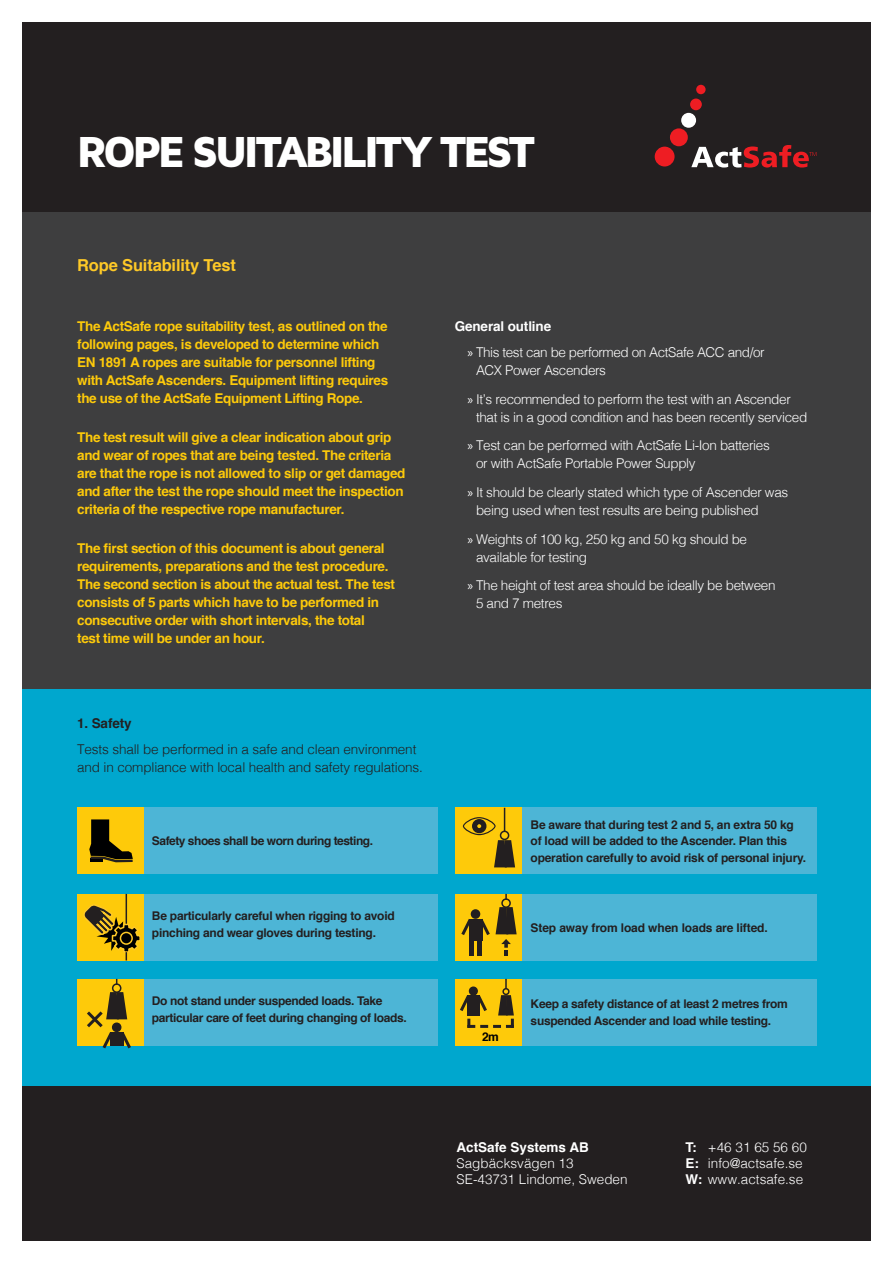
<style>
.page{position:relative;width:893px;height:1263px;background:#fff}
.page>*{position:absolute;margin:0;border:0;box-sizing:border-box;transform-origin:0 0}
.Brödtext{font:900 45px "Maven Pro";letter-spacing:-.095em;color:#fff}
.Brödtext-2{font:700 16.5px "Helvetica";letter-spacing:-.01em;color:#fec927}
.Sub_head_on_body_dar{font:700 13.5px/18px "Helvetica";letter-spacing:-.025em;color:#feca0a}
.t1{font:300 13.5px/18px "Helvetica";letter-spacing:-.025em;color:#fff}
.t2{font:300 13.5px/16.2px "Helvetica";color:#fff}
.Body_on_light_grey_w{font:300 13.5px/18px "Helvetica";letter-spacing:-.01em;color:#231f20}
.Body_on_light_grey_w-2{font:700 13.5px "Helvetica";letter-spacing:-.01em;color:#fff}
.Body_on_light_grey_w-3{font:700 13.5px "Helvetica";letter-spacing:-.01em;color:#231f20}
.BULLET_WHITE{font:700 12px/16.5px "Helvetica";letter-spacing:-.02em;color:#231f20}
.BULLET_WHITE-2{font:700 12px "Helvetica";letter-spacing:-.04em;color:#231f20}
.BULLET_WHITE-3{font:700 12px "Helvetica";color:#000001}
.s1{font-family:"Myriad Pro";font-weight:400}
.s2{font-weight:700}
</style>
<div class="page">
<div style="left:21px;top:689px;width:851px;height:533px;background:#00a7ce"></div>
<div style="left:0;top:204px;width:893px;height:485px;background:#3e3e3f"></div>
<div style="left:0;top:0;width:893px;height:211px;background:#231f20"></div>
<div style="left:143px;top:894px;width:295px;height:66px;background:#4db5d6"></div>
<div style="left:77px;top:894px;width:66px;height:66px;background:#feca0a"></div>
<hr style="left:126px;top:894px;width:1px;height:32px;background:#231f20">
<svg style="left:83px;top:903px;width:58px;height:57px"></svg>
<div style="left:120px;top:932px;width:13px;height:13px;border:2px solid #fec927;border-radius:50%"></div>
<div style="left:522px;top:894px;width:294px;height:66px;background:#4db5d6"></div>
<div style="left:456px;top:894px;width:66px;height:66px;background:#feca0a"></div>
<div style="left:501px;top:898px;width:10px;height:10px;border:2px solid #231f20;border-radius:50%"></div>
<svg style="left:505px;top:894px;width:2px;height:6px"></svg>
<svg style="left:461px;top:907px;width:56px;height:49px"></svg>
<div style="left:143px;top:979px;width:295px;height:66px;background:#4db5d6"></div>
<div style="left:77px;top:979px;width:66px;height:66px;background:#feca0a"></div>
<div style="left:112px;top:983px;width:9px;height:10px;border:2px solid #231f20;border-radius:50%"></div>
<svg style="left:84px;top:992px;width:50px;height:57px"></svg>
<div style="left:522px;top:979px;width:294px;height:66px;background:#4db5d6"></div>
<div style="left:456px;top:979px;width:66px;height:66px;background:#feca0a"></div>
<svg style="left:460px;top:979px;width:54px;height:49px"></svg>
<div style="left:143px;top:807px;width:295px;height:67px;background:#4db5d6"></div>
<div style="left:77px;top:807px;width:66px;height:67px;background:#feca0a"></div>
<svg style="left:89px;top:819px;width:44px;height:44px"></svg>
<div style="left:522px;top:807px;width:294px;height:67px;background:#4db5d6"></div>
<div style="left:456px;top:807px;width:66px;height:67px;background:#feca0a"></div>
<svg style="left:463px;top:808px;width:52px;height:59px"></svg>
<div style="left:21px;top:1086px;width:851px;height:156px;background:#231f20"></div>
<div style="left:655px;top:147px;width:20px;height:19px;background:#ee1d23;border-radius:50%"></div>
<div style="left:670px;top:128px;width:18px;height:18px;background:#ee1d23;border-radius:50%"></div>
<div style="left:681px;top:113px;width:15px;height:15px;background:#fff;border-radius:50%"></div>
<div style="left:690px;top:99px;width:12px;height:11px;background:#ee1d23;border-radius:50%"></div>
<div style="left:696px;top:85px;width:10px;height:9px;background:#ee1d23;border-radius:50%"></div>
<svg style="left:691px;top:145px;width:125px;height:23px"></svg>
<div style="left:0;top:0;width:893px;height:21px;background:#fff"></div>
<div style="left:0;top:0;width:21px;height:1263px;background:#fff"></div>
<div style="left:872px;top:0;width:21px;height:1263px;background:#fff"></div>
<p class="Brödtext" style="left:77px;top:123px;width:460px">ROPE SUITABILITY TEST</p>
<p class="Brödtext-2" style="left:77px;top:251px;width:160px">Rope Suitability Test</p>
<p class="Sub_head_on_body_dar" style="left:77px;top:317px;width:313px">The ActSafe rope suitability test, as outlined on the following pages, is developed to determine which EN 1891 A ropes are suitable for personnel lifting with ActSafe Ascenders. Equipment lifting requires the use of the ActSafe Equipment Lifting Rope.</p>
<p class="Sub_head_on_body_dar" style="left:77px;top:428px;width:330px">The test result will give a clear indication about grip and wear of ropes that are being tested. The criteria are that the rope is not allowed to slip or get damaged and after the test the rope should meet the inspection criteria of the respective rope manufacturer.</p>
<p class="Sub_head_on_body_dar" style="left:77px;top:539px;width:319px">The first section of this document is about general requirements, preparations and the test procedure.<br>The second section is about the actual test. The test consists of 5 parts which have to be performed in consecutive order with short intervals, the total<br>test time will be under an hour.</p>
<p class="Body_on_light_grey_w-3" style="left:77px;top:712px;width:56px">1. Safety</p>
<p class="Body_on_light_grey_w" style="left:77px;top:739px;width:347px">Tests shall be performed in a safe and clean environment and in compliance with local health and safety regulations.</p>
<p class="BULLET_WHITE-2" style="left:152px;top:831px;width:223px">Safety shoes shall be worn during testing.</p>
<p class="Body_on_light_grey_w-2" style="left:455px;top:315px;width:98px">General outline</p>
<p class="t1" style="left:476px;top:342px;width:290px;text-indent:-9px"><span class="s1">»</span> This test can be performed on ActSafe ACC and/or<br>ACX Power Ascenders</p>
<p class="t1" style="left:476px;top:389px;width:333px;text-indent:-9px"><span class="s1">»</span> It’s recommended to perform the test with an Ascender that is in a good condition and has been recently serviced</p>
<p class="t1" style="left:476px;top:435px;width:295px;text-indent:-9px"><span class="s1">»</span> Test can be performed with ActSafe Li-Ion batteries or with ActSafe Portable Power Supply</p>
<p class="t1" style="left:476px;top:482px;width:314px;text-indent:-9px"><span class="s1">»</span> It should be clearly stated which type of Ascender was being used when test results are being published</p>
<p class="t1" style="left:476px;top:529px;width:273px;text-indent:-9px"><span class="s1">»</span> Weights of 100 kg, 250 kg and 50 kg should be available for testing</p>
<p class="t1" style="left:476px;top:575px;width:301px;text-indent:-9px"><span class="s1">»</span> The height of test area should be ideally be between<br>5 and 7 metres</p>
<p class="BULLET_WHITE" style="left:531px;top:816px;width:277px">Be aware that during test 2 and 5, an extra 50 kg of load will be added to the Ascender. Plan this operation carefully to avoid risk of personal injury.</p>
<p class="BULLET_WHITE" style="left:152px;top:908px;width:244px">Be particularly careful when rigging to avoid pinching and wear gloves during testing.</p>
<p class="BULLET_WHITE" style="left:531px;top:919px;width:239px">Step away from load when loads are lifted.</p>
<p class="BULLET_WHITE" style="left:152px;top:993px;width:256px">Do not stand under suspended loads. Take particular care of feet during changing of loads.</p>
<p class="BULLET_WHITE" style="left:531px;top:996px;width:259px">Keep a safety distance of at least 2 metres from suspended Ascender and load while testing.</p>
<p class="BULLET_WHITE-3" style="left:482px;top:1026px;width:18px">2m</p>
<p class="t2" style="left:457px;top:1138px;width:173px"><span class="s2">ActSafe Systems AB<br></span>Sagbäcksvägen 13<br>SE-43731 Lindome, Sweden</p>
<p class="t2" style="left:685px;top:1138px;width:123px"><span class="s2">T:</span> +46 31 65 56 60<br><span class="s2">E:</span> info@actsafe.se<br><span class="s2">W:</span> www.actsafe.se</p>
</div>
